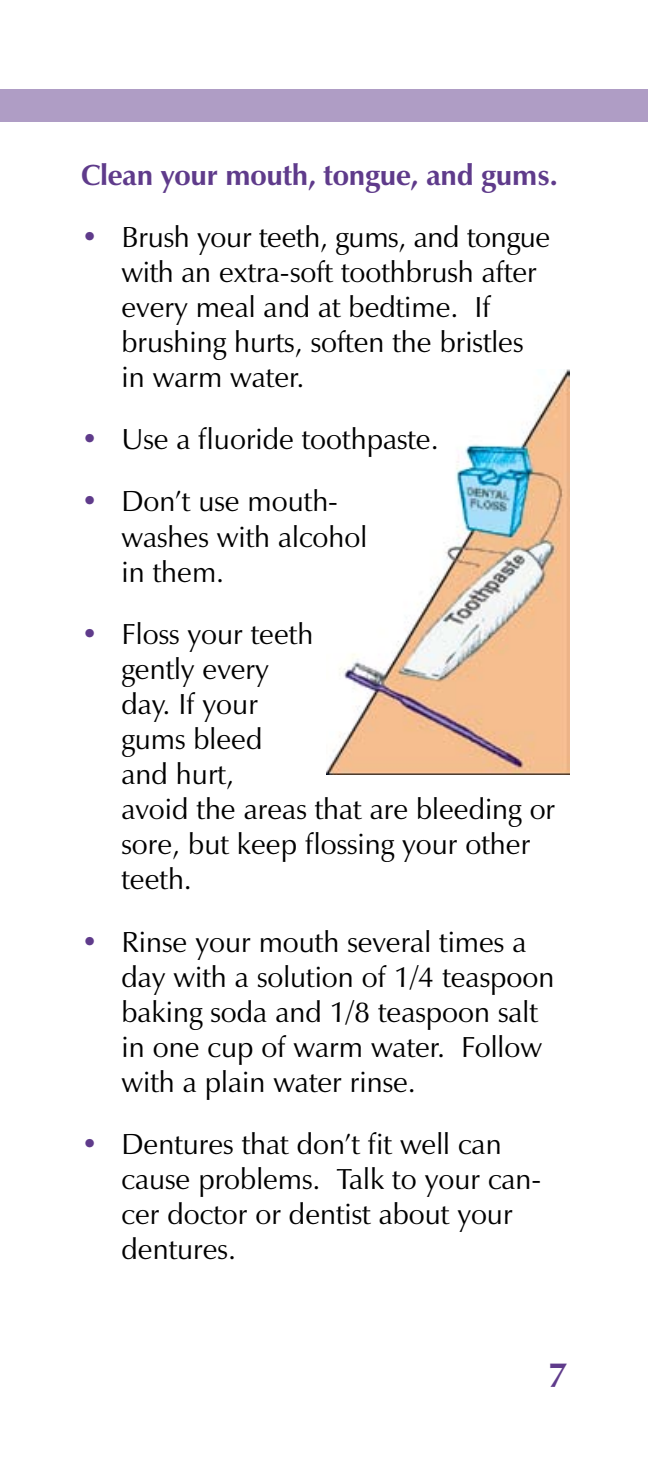
<style>
.page{position:relative;width:648px;height:1458px;background:#fff}
.page>*{position:absolute;margin:0;border:0;box-sizing:border-box;transform-origin:0 0}
.t1{font:700 36px "Zapf Humanist 601 BT";color:#5f3b8b}
.t2{font:29.25px/35.1px "Zapf Humanist 601 BT";color:#000}
.t3{font:700 29.25px "Zapf Humanist 601 BT";letter-spacing:-.01em;color:#5f3b8b}
.s1{font-weight:700;color:#5f3b8b}
</style>
<div class="page">
<div style="left:0;top:90px;width:648px;height:32px;background:#af9dc5"></div>
<img style="left:326px;top:369px;width:243px;height:405px">
<h3 class="t3" style="left:81px;top:157px;width:478px">Clean your mouth, tongue, and gums.</h3>
<p class="t2" style="left:122px;top:219px;width:430px;text-indent:-41px"><span class="s1">•</span> Brush your teeth, gums, and tongue with an extra-soft toothbrush after every meal and at bedtime. If brushing hurts, soften the bristles in warm water.</p>
<p class="t2" style="left:81px;top:422px;width:359px"><span class="s1">•</span> Use a fluoride toothpaste.</p>
<p class="t2" style="left:122px;top:484px;width:247px;text-indent:-41px"><span class="s1">•</span> Don’t use mouth&shy;washes with alcohol in them.</p>
<p class="t2" style="left:122px;top:616px;width:435px;text-indent:-41px"><span class="s1">•</span> Floss your teeth<br>gently every<br>day. If your<br>gums bleed<br>and hurt,<br>avoid the areas that are bleeding or sore, but keep flossing your other teeth.</p>
<p class="t2" style="left:122px;top:924px;width:434px;text-indent:-41px"><span class="s1">•</span> Rinse your mouth several times a day with a solution of 1/4 teaspoon baking soda and 1/8 teaspoon salt in one cup of warm water. Follow with a plain water rinse.</p>
<p class="t2" style="left:122px;top:1126px;width:421px;text-indent:-41px"><span class="s1">•</span> Dentures that don’t fit well can cause problems. Talk to your can&shy;cer doctor or dentist about your dentures.</p>
<p class="t1" style="left:547px;top:1352px;width:21px">7</p>
</div>
